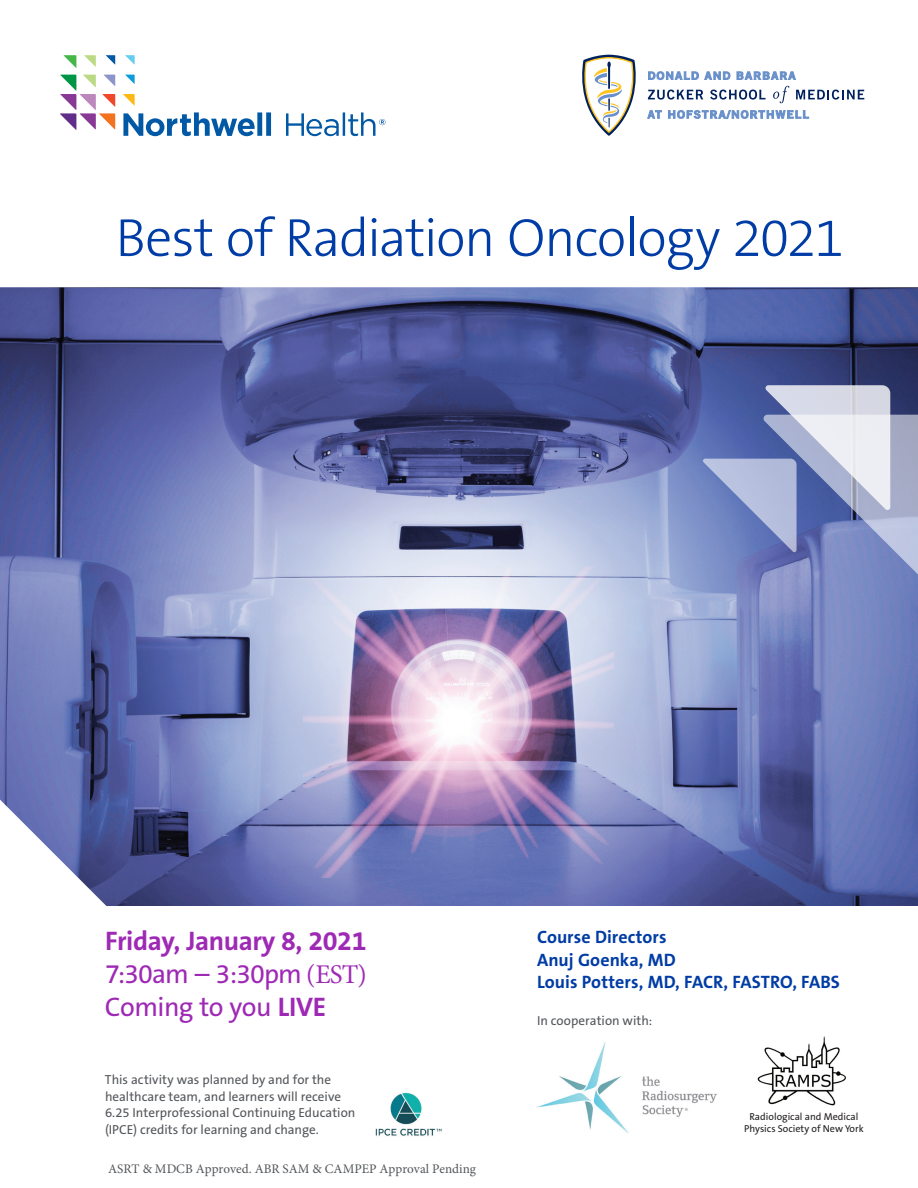
<style>
.page{position:relative;width:918px;height:1188px;background:#fff}
.page>*{position:absolute;margin:0;border:0;box-sizing:border-box;transform-origin:0 0}
.Headline_Light_36_36{font:300 54px "The Sans B W3";letter-spacing:-.025em;color:#003ca5}
.Body_copy_Plain_10_1{font:700 27px/33px "The Sans B W7";letter-spacing:-.015em;color:#9e29b5;text-align:justify}
.Body_copy_Plain_12_1{font:700 18px "The Sans B W7";letter-spacing:.005em;color:#003ca5}
.Body_copy_Plain_10_1-2{font:13.2px/16.5px "The Sans B W5 Plain";color:#53565a}
.t1{font:13.2px "Minion Pro";color:#53565a}
.t2{font:10.2px/12px "The Sans B W5 Plain";color:#231f20;text-align:center}
.s1{font-family:"The Sans B W5 Plain";font-weight:400}
.s2{font-family:"Minion Pro";font-weight:400}
</style>
<div class="page">
<svg style="left:582px;top:55px;width:54px;height:81px"></svg>
<svg style="left:647px;top:110px;width:15px;height:9px"></svg>
<svg style="left:668px;top:110px;width:141px;height:9px"></svg>
<svg style="left:648px;top:72px;width:82px;height:8px"></svg>
<svg style="left:737px;top:72px;width:59px;height:8px"></svg>
<svg style="left:648px;top:90px;width:55px;height:10px"></svg>
<svg style="left:710px;top:90px;width:56px;height:10px"></svg>
<svg style="left:796px;top:90px;width:68px;height:10px"></svg>
<svg style="left:773px;top:86px;width:16px;height:17px"></svg>
<svg style="left:123px;top:94px;width:12px;height:12px"></svg>
<svg style="left:60px;top:75px;width:55px;height:55px"></svg>
<svg style="left:125px;top:75px;width:10px;height:9px"></svg>
<svg style="left:64px;top:55px;width:12px;height:13px"></svg>
<svg style="left:84px;top:55px;width:12px;height:12px"></svg>
<svg style="left:106px;top:55px;width:9px;height:10px"></svg>
<svg style="left:125px;top:55px;width:10px;height:10px"></svg>
<svg style="left:123px;top:112px;width:262px;height:24px"></svg>
<img style="left:757px;top:1036px;width:89px;height:70px">
<img style="left:0;top:287px;width:918px;height:619px">
<img style="left:375px;top:1092px;width:67px;height:44px">
<svg style="left:703px;top:385px;width:215px;height:196px;background:#909cc7"></svg>
<img style="left:536px;top:1041px;width:181px;height:93px">
<p class="Headline_Light_36_36" style="left:116px;top:203px;width:730px">Best of Radiation Oncology 2021</p>
<p class="Body_copy_Plain_10_1" style="left:105px;top:925px;width:263px">Friday, January 8, 2021<br><span class="s1">7:30am – 3:30pm</span> <span class="s2">(EST)<br></span><span class="s1">Coming to you</span> LIVE</p>
<p class="Body_copy_Plain_10_1-2" style="left:105px;top:1072px;width:252px">This activity was planned by and for the healthcare team, and learners will receive 6.25 Interprofessional Continuing Education (IPCE) credits for learning and change.</p>
<p class="t1" style="left:108px;top:1160px;width:369px">ASRT &amp; MDCB Approved. ABR SAM &amp; CAMPEP Approval Pending</p>
<p class="Body_copy_Plain_12_1" style="left:537px;top:926px;width:131px">Course Directors</p>
<p class="Body_copy_Plain_12_1" style="left:537px;top:948px;width:140px">Anuj Goenka, MD</p>
<p class="Body_copy_Plain_12_1" style="left:537px;top:971px;width:305px">Louis Potters, MD, FACR, FASTRO, FABS</p>
<p class="Body_copy_Plain_10_1-2" style="left:537px;top:1012px;width:117px">In cooperation with:</p>
<p class="t2" style="left:744px;top:1111px;width:121px">Radiological and Medical<br>Physics Society of New York</p>
</div>
